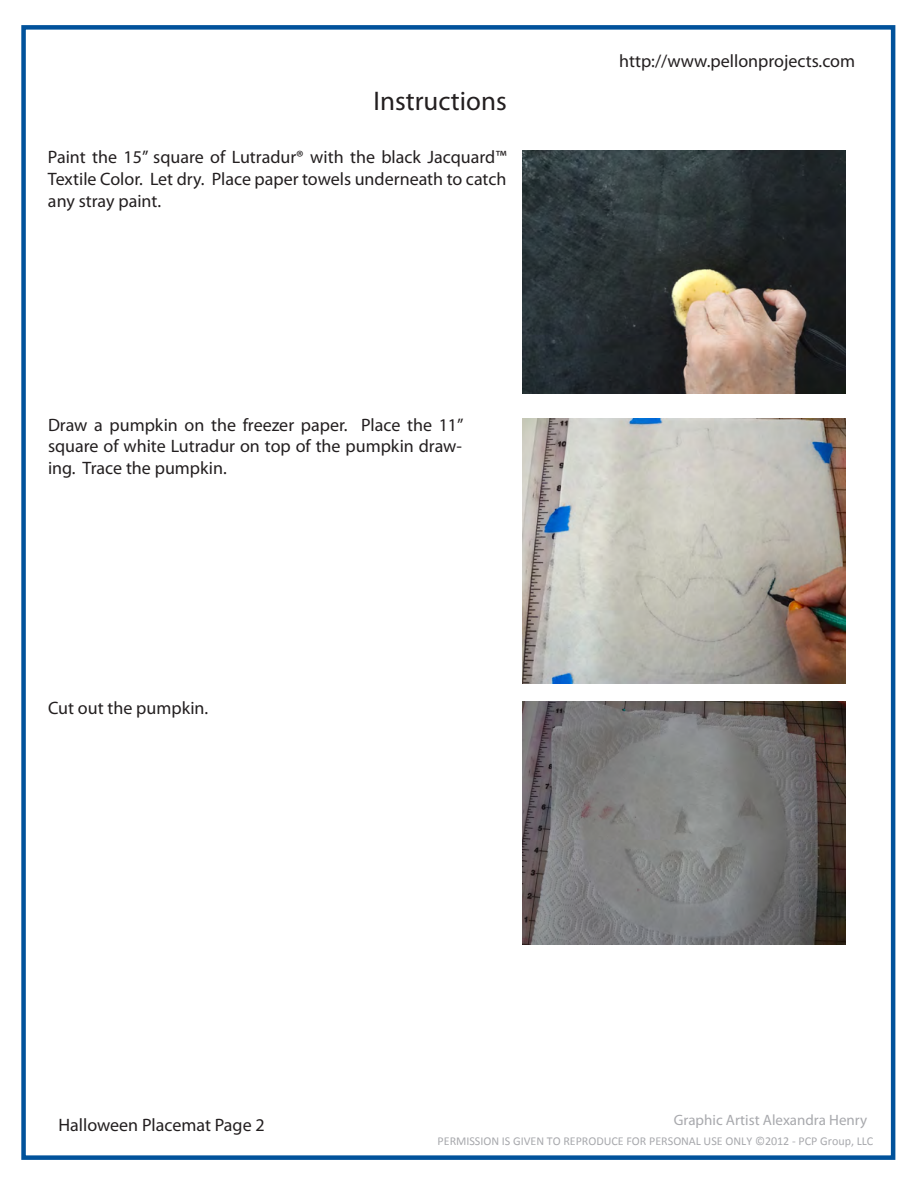
<style>
.page{position:relative;width:918px;height:1188px;background:#fff}
.page>*{position:absolute;margin:0;border:0;box-sizing:border-box;transform-origin:0 0}
.t1{font:27px "Myriad Pro";color:#231f20}
.t2{font:18px/21.6px "Myriad Pro";color:#231f20;text-align:justify}
.t3{font:15px "Myriad Pro";color:#a8a9ad}
.t4{font:12px "Calibri";color:#a8a9ad}
</style>
<div class="page">
<div style="left:21px;top:25px;width:874px;height:1135px;border:4px solid #01529b"></div>
<img style="left:522px;top:151px;width:324px;height:243px">
<img style="left:522px;top:418px;width:324px;height:265px">
<img style="left:522px;top:701px;width:324px;height:243px">
<p class="t1" style="left:374px;top:84px;width:135px">Instructions</p>
<p class="t2" style="left:48px;top:146px;width:460px">Paint the 15” square of Lutradur® with the black Jacquard™ Textile Color. Let dry. Place paper towels underneath to catch any stray paint.</p>
<p class="t2" style="left:48px;top:414px;width:417px">Draw a pumpkin on the freezer paper. Place the 11” square of white Lutradur on top of the pumpkin draw&shy;ing. Trace the pumpkin.</p>
<p class="t2" style="left:48px;top:697px;width:162px">Cut out the pumpkin.</p>
<p class="t2" style="left:619px;top:50px;width:237px">http://www.pellonprojects.com</p>
<p class="t2" style="left:58px;top:1114px;width:208px">Halloween Placemat Page 2</p>
<p class="t3" style="left:674px;top:1111px;width:195px">Graphic Artist Alexandra Henry</p>
<p class="t4" style="left:437px;top:1133px;width:437px">PERMISSION IS GIVEN TO REPRODUCE FOR PERSONAL USE ONLY ©2012 - PCP Group, LLC</p>
</div>
